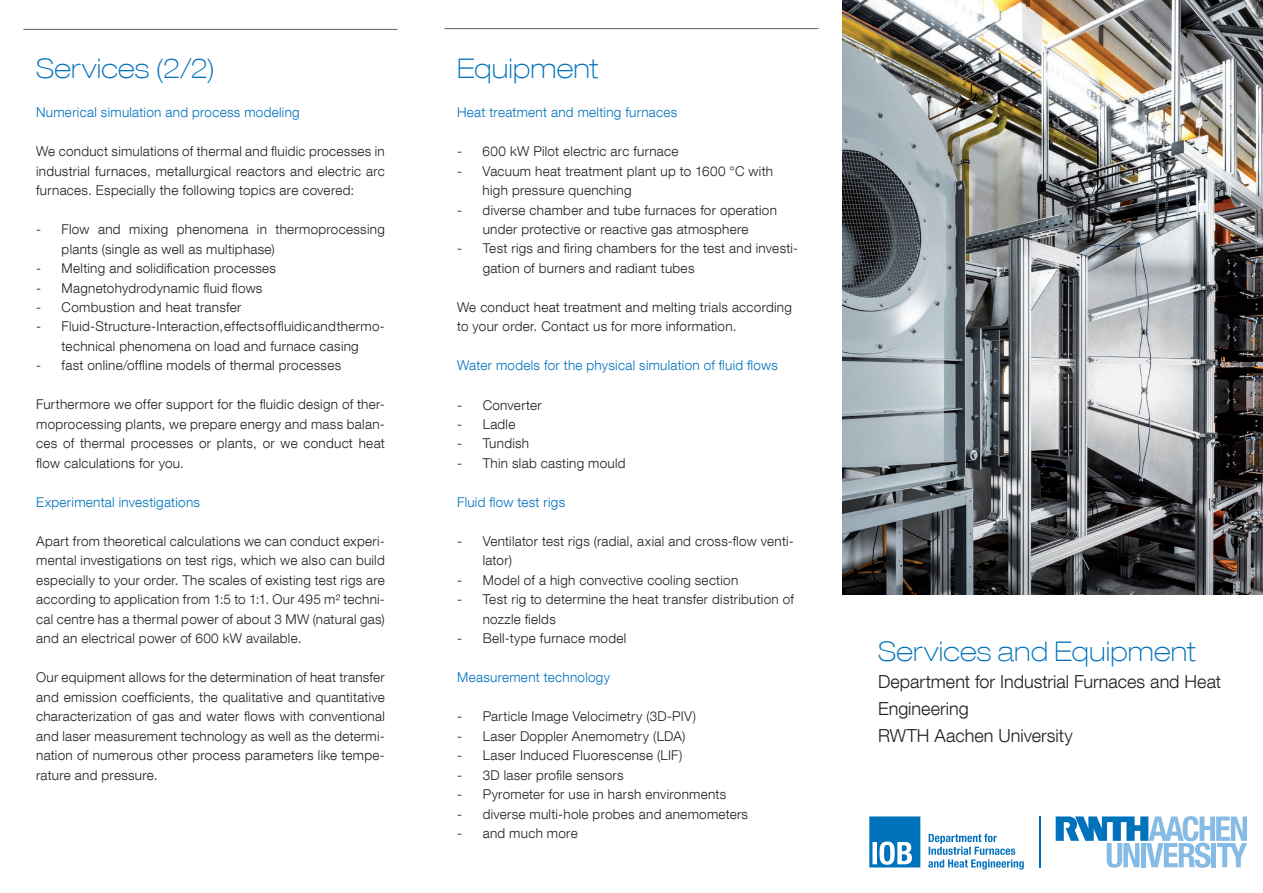
<style>
.page{position:relative;width:1263px;height:893px;background:#fff}
.page>*{position:absolute;margin:0;border:0;box-sizing:border-box;transform-origin:0 0}
.t1{font:100 expanded 27px "Helvetica Neue LT Com";letter-spacing:.01em;color:#0072bc}
.t2{font:300 18px/27px "Helvetica Neue LT Com";color:#231f20}
.t3{font:300 13.5px/19.5px "Helvetica Neue LT Com";letter-spacing:.02em;color:#231f20}
.t4{font:300 13.5px "Helvetica Neue LT Com";letter-spacing:.02em;color:#0072bc}
</style>
<div class="page">
<hr style="left:23px;top:29px;width:375px;height:1px;background:#636366">
<hr style="left:444px;top:28px;width:375px;height:1px;background:#636366">
<img style="left:842px;top:0;width:421px;height:594px">
<svg style="left:1056px;top:816px;width:191px;height:52px"></svg>
<hr style="left:1039px;top:816px;width:1px;height:51px;background:#0072bc">
<svg style="left:928px;top:834px;width:96px;height:35px"></svg>
<svg style="left:869px;top:816px;width:51px;height:51px"></svg>
<h1 class="t1" style="left:36px;top:52px;width:180px">Services (2/2)</h1>
<p class="t4" style="left:36px;top:104px;width:265px">Numerical simulation and process modeling</p>
<p class="t3" style="left:36px;top:141px;width:350px;text-align:justify">We conduct simulations of thermal and fluidic processes in industrial furnaces, metallurgical reactors and electric arc furnaces. Especially the following topics are covered:</p>
<p class="t3" style="left:62px;top:219px;width:325px;text-indent:-26px">- Flow and mixing phenomena in thermoprocessing plants (single as well as multiphase)</p>
<p class="t3" style="left:36px;top:258px;width:241px">- Melting and solidification processes</p>
<p class="t3" style="left:36px;top:278px;width:228px">- Magnetohydrodynamic fluid flows</p>
<p class="t3" style="left:36px;top:297px;width:207px">- Combustion and heat transfer</p>
<p class="t3" style="left:36px;top:317px;width:350px;text-align:center">- Fluid-Structure-Interaction, effects of fluidic and thermo&shy;technical phenomena on load and furnace casing</p>
<p class="t3" style="left:36px;top:356px;width:307px">- fast online/offline models of thermal processes</p>
<p class="t3" style="left:36px;top:395px;width:350px;text-align:justify">Furthermore we offer support for the fluidic design of ther&shy;moprocessing plants, we prepare energy and mass balan&shy;ces of thermal processes or plants, or we conduct heat flow calculations for you.</p>
<p class="t4" style="left:36px;top:494px;width:165px">Experimental investigations</p>
<p class="t3" style="left:36px;top:531px;width:350px;text-align:justify">Apart from theoretical calculations we can conduct experi&shy;mental investigations on test rigs, which we also can build especially to your order. The scales of existing test rigs are according to application from 1:5 to 1:1. Our 495 m² techni&shy;cal centre has a thermal power of about 3 MW (natural gas) and an electrical power of 600 kW available.</p>
<p class="t3" style="left:36px;top:668px;width:350px;text-align:justify">Our equipment allows for the determination of heat transfer and emission coefficients, the qualitative and quantitative characterization of gas and water flows with conventional and laser measurement technology as well as the determi&shy;nation of numerous other process parameters like tempe&shy;rature and pressure.</p>
<h1 class="t1" style="left:457px;top:52px;width:143px">Equipment</h1>
<p class="t4" style="left:457px;top:104px;width:222px">Heat treatment and melting furnaces</p>
<p class="t3" style="left:457px;top:141px;width:223px">- 600 kW Pilot electric arc furnace</p>
<p class="t3" style="left:483px;top:161px;width:292px;text-indent:-26px">- Vacuum heat treatment plant up to 1600 °C with high pressure quenching</p>
<p class="t3" style="left:457px;top:200px;width:321px;text-align:center">- diverse chamber and tube furnaces for operation under protective or reactive gas atmosphere</p>
<p class="t3" style="left:483px;top:239px;width:317px;text-indent:-26px">- Test rigs and firing chambers for the test and investi&shy;gation of burners and radiant tubes</p>
<p class="t3" style="left:457px;top:297px;width:336px">We conduct heat treatment and melting trials according to your order. Contact us for more information.</p>
<p class="t4" style="left:457px;top:357px;width:322px">Water models for the physical simulation of fluid flows</p>
<p class="t3" style="left:457px;top:395px;width:86px">- Converter</p>
<p class="t3" style="left:457px;top:414px;width:60px">- Ladle</p>
<p class="t3" style="left:457px;top:434px;width:74px">- Tundish</p>
<p class="t3" style="left:457px;top:453px;width:170px">- Thin slab casting mould</p>
<p class="t4" style="left:457px;top:494px;width:110px">Fluid flow test rigs</p>
<p class="t3" style="left:483px;top:531px;width:313px;text-indent:-26px">- Ventilator test rigs (radial, axial and cross-flow venti&shy;lator)</p>
<p class="t3" style="left:457px;top:570px;width:283px">- Model of a high convective cooling section</p>
<p class="t3" style="left:483px;top:590px;width:313px;text-indent:-26px">- Test rig to determine the heat transfer distribution of nozzle fields</p>
<p class="t3" style="left:457px;top:629px;width:171px">- Bell-type furnace model</p>
<p class="t4" style="left:457px;top:669px;width:154px">Measurement technology</p>
<p class="t3" style="left:457px;top:707px;width:241px">- Particle Image Velocimetry (3D-PIV)</p>
<p class="t3" style="left:457px;top:726px;width:230px">- Laser Doppler Anemometry (LDA)</p>
<p class="t3" style="left:457px;top:746px;width:227px">- Laser Induced Fluorescense (LIF)</p>
<p class="t3" style="left:457px;top:765px;width:168px">- 3D laser profile sensors</p>
<p class="t3" style="left:457px;top:785px;width:270px">- Pyrometer for use in harsh environments</p>
<p class="t3" style="left:457px;top:804px;width:292px">- diverse multi-hole probes and anemometers</p>
<p class="t3" style="left:457px;top:824px;width:122px">- and much more</p>
<h1 class="t1" style="left:878px;top:634px;width:319px">Services and Equipment</h1>
<h2 class="t2" style="left:878px;top:667px;width:345px">Department for Industrial Furnaces and Heat<br>Engineering<br>RWTH Aachen University</h2>
</div>
